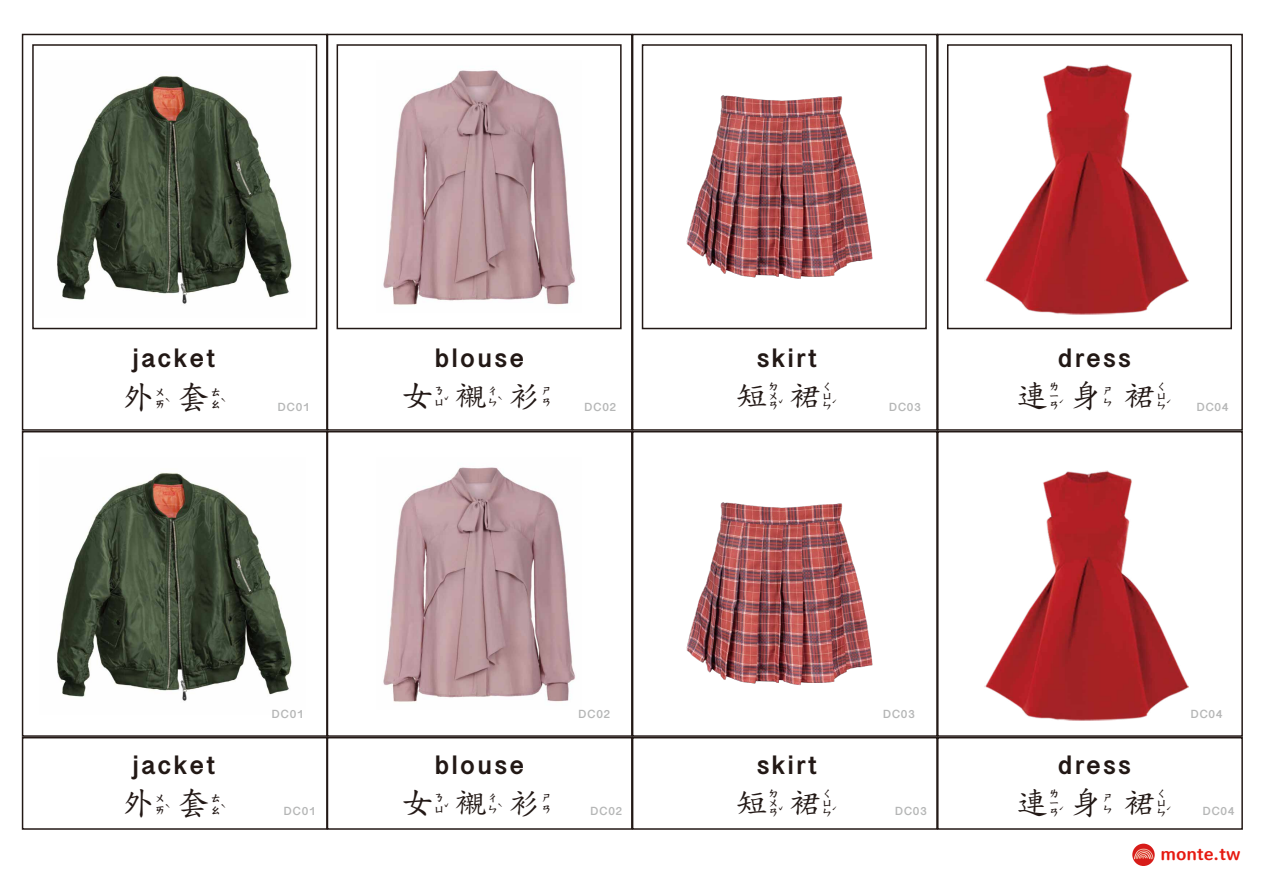
<style>
.page{position:relative;width:1263px;height:893px;background:#fff}
.page>*{position:absolute;margin:0;border:0;box-sizing:border-box;transform-origin:0 0}
.t1{font:32.7px "DFP Biao Kai W5 Zhu In BFW";color:#221815}
.t2{font:31.5px "DFP Biao Kai W5 Zhu In BFW";letter-spacing:.2em;color:#221815}
.t3{font:700 27.15px "Gurmukhi Sangam MN";letter-spacing:.1em;color:#221815}
.t4{font:16.8px "jf jinxuanlatte 2.0 Bold";color:#e61a11}
.t5{font:700 12px "Gurmukhi Sangam MN";letter-spacing:.05em;color:#b5b6b6}
</style>
<div class="page">
<div style="left:22px;top:34px;width:306px;height:397px;border:2px solid #221815"></div>
<div style="left:22px;top:431px;width:306px;height:306px;border:2px solid #221815"></div>
<div style="left:22px;top:737px;width:306px;height:93px;border:2px solid #221815"></div>
<div style="left:327px;top:34px;width:306px;height:397px;border:2px solid #221815"></div>
<div style="left:327px;top:431px;width:306px;height:306px;border:2px solid #221815"></div>
<div style="left:327px;top:737px;width:306px;height:93px;border:2px solid #221815"></div>
<div style="left:632px;top:34px;width:306px;height:397px;border:2px solid #221815"></div>
<div style="left:632px;top:431px;width:306px;height:306px;border:2px solid #221815"></div>
<div style="left:632px;top:737px;width:306px;height:93px;border:2px solid #221815"></div>
<div style="left:937px;top:34px;width:306px;height:397px;border:2px solid #221815"></div>
<div style="left:937px;top:431px;width:306px;height:306px;border:2px solid #221815"></div>
<div style="left:937px;top:737px;width:306px;height:93px;border:2px solid #221815"></div>
<div style="left:32px;top:44px;width:285px;height:285px;border:2px solid #221815"></div>
<div style="left:337px;top:44px;width:285px;height:285px;border:2px solid #221815"></div>
<div style="left:642px;top:44px;width:285px;height:285px;border:2px solid #221815"></div>
<div style="left:947px;top:44px;width:285px;height:285px;border:2px solid #221815"></div>
<img style="left:984px;top:64px;width:204px;height:250px">
<img style="left:686px;top:95px;width:187px;height:184px">
<img style="left:984px;top:471px;width:204px;height:250px">
<img style="left:686px;top:502px;width:187px;height:184px">
<img style="left:57px;top:76px;width:235px;height:228px">
<img style="left:57px;top:472px;width:235px;height:229px">
<img style="left:383px;top:70px;width:193px;height:235px">
<img style="left:383px;top:467px;width:193px;height:235px">
<img style="left:1132px;top:844px;width:23px;height:22px;border-radius:11px">
<h3 class="t3" style="left:133px;top:342px;width:84px">jacket</h3>
<h1 class="t1" style="left:122px;top:380px;width:106px">外套</h1>
<h3 class="t3" style="left:435px;top:342px;width:91px">blouse</h3>
<h2 class="t2" style="left:402px;top:380px;width:156px">女襯衫</h2>
<h3 class="t3" style="left:757px;top:342px;width:61px">skirt</h3>
<h2 class="t2" style="left:736px;top:380px;width:103px">短裙</h2>
<h3 class="t3" style="left:1058px;top:342px;width:74px">dress</h3>
<h2 class="t2" style="left:1017px;top:380px;width:156px">連身裙</h2>
<p class="t5" style="left:278px;top:400px;width:33px">DC01</p>
<p class="t5" style="left:584px;top:400px;width:33px">DC02</p>
<p class="t5" style="left:889px;top:400px;width:33px">DC03</p>
<p class="t5" style="left:1196px;top:400px;width:33px">DC04</p>
<h3 class="t3" style="left:133px;top:748px;width:84px">jacket</h3>
<h1 class="t1" style="left:122px;top:787px;width:106px">外套</h1>
<p class="t5" style="left:272px;top:707px;width:33px">DC01</p>
<p class="t5" style="left:578px;top:707px;width:33px">DC02</p>
<p class="t5" style="left:883px;top:707px;width:33px">DC03</p>
<p class="t5" style="left:1190px;top:707px;width:33px">DC04</p>
<h3 class="t3" style="left:435px;top:748px;width:91px">blouse</h3>
<h2 class="t2" style="left:402px;top:787px;width:156px">女襯衫</h2>
<h3 class="t3" style="left:757px;top:748px;width:61px">skirt</h3>
<h2 class="t2" style="left:736px;top:787px;width:103px">短裙</h2>
<h3 class="t3" style="left:1058px;top:748px;width:74px">dress</h3>
<h2 class="t2" style="left:1017px;top:787px;width:156px">連身裙</h2>
<p class="t5" style="left:284px;top:803px;width:33px">DC01</p>
<p class="t5" style="left:590px;top:803px;width:33px">DC02</p>
<p class="t5" style="left:895px;top:803px;width:33px">DC03</p>
<p class="t5" style="left:1202px;top:803px;width:33px">DC04</p>
<h3 class="t4" style="left:1160px;top:838px;width:82px">monte.tw</h3>
</div>
